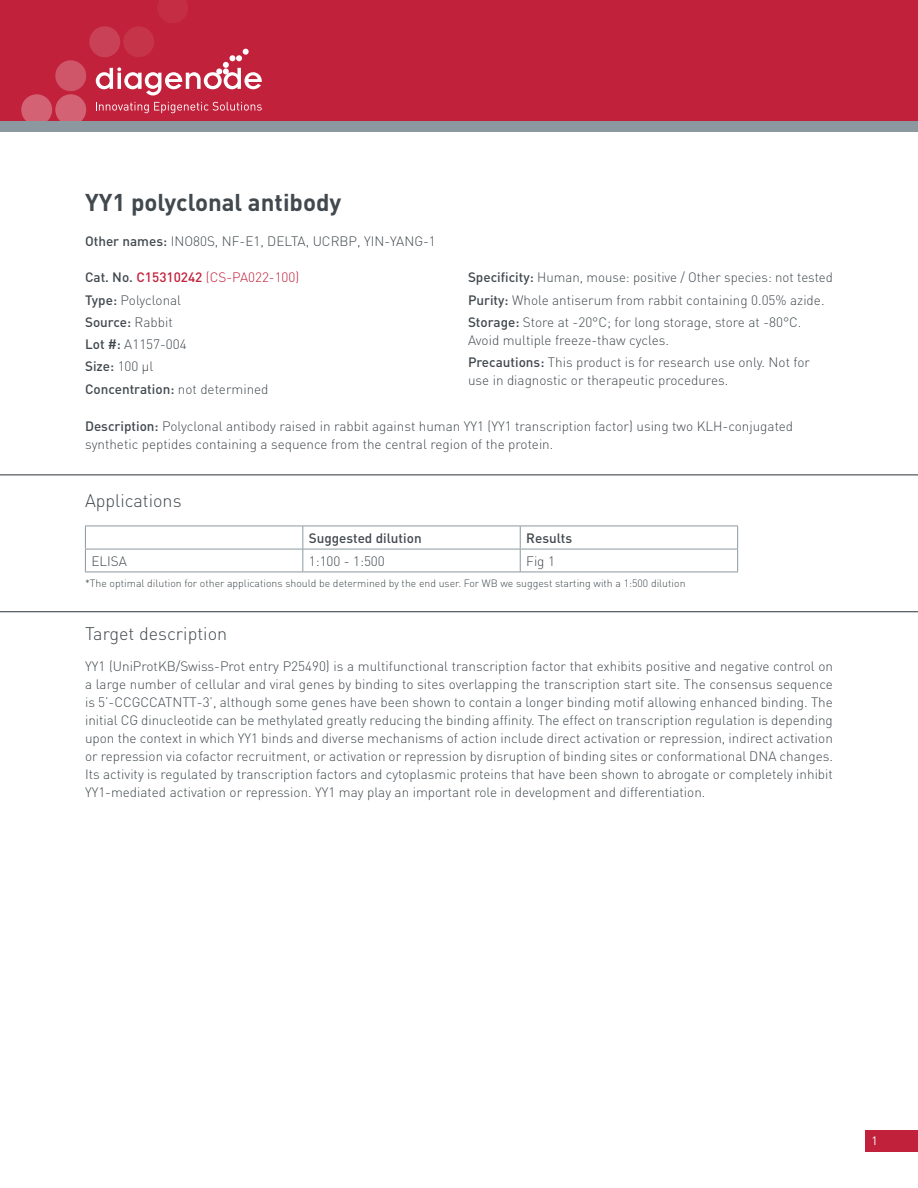
<style>
.page{position:relative;width:918px;height:1188px;background:#fff}
.page>*{position:absolute;margin:0;border:0;box-sizing:border-box;transform-origin:0 0}
.TITLE_1{font:700 24px "DIN";color:#41494e}
.TITLE_2{font:300 18px "DIN";color:#41494e}
.BODY_justifié{font:300 13.5px/18px "DIN";color:#41494e;text-align:justify}
.BODY_left{font:300 13.5px/18px "DIN";color:#41494e}
.BODY_left-2{font:500 13.5px "DIN";color:#41494e}
.BODY_left-3{font:300 13.5px "DIN";color:#c1213a}
.TAB{font:500 13.5px "DIN";color:#41494e}
.TAB-2{font:300 13.5px "DIN";color:#41494e}
.t1{font:12px "DIN";color:#fff}
.t2{font:300 10.5px "DIN";color:#41494e}
.s1{font-weight:500}
.s2{font-weight:500;color:#41494e}
.s3{font-weight:300}
</style>
<div class="page">
<div style="left:865px;top:1131px;width:53px;height:21px;background:#c1213a"></div>
<div style="left:0;top:0;width:918px;height:121px;background:#c1213a"></div>
<div style="left:55px;top:94px;width:31px;height:31px;background:#d36374;border-radius:50%"></div>
<div style="left:21px;top:94px;width:31px;height:31px;background:#d36374;border-radius:50%"></div>
<div style="left:55px;top:60px;width:31px;height:31px;background:#cf5568;border-radius:50%"></div>
<div style="left:89px;top:26px;width:31px;height:31px;background:#c94156;border-radius:50%"></div>
<div style="left:123px;top:26px;width:31px;height:31px;background:#c6344a;border-radius:50%"></div>
<svg style="left:158px;top:0;width:30px;height:23px"></svg>
<div style="left:0;top:121px;width:918px;height:11px;background:#8b98a0"></div>
<svg style="left:96px;top:49px;width:166px;height:46px"></svg>
<svg style="left:96px;top:102px;width:166px;height:11px"></svg>
<hr style="left:85px;top:526px;width:218px;height:1px;background:#8b98a0">
<hr style="left:303px;top:526px;width:217px;height:1px;background:#8b98a0">
<hr style="left:520px;top:526px;width:218px;height:1px;background:#8b98a0">
<hr style="left:85px;top:549px;width:218px;height:1px;background:#8b98a0">
<svg style="left:85px;top:526px;width:1px;height:46px"></svg>
<hr style="left:303px;top:549px;width:217px;height:1px;background:#8b98a0">
<svg style="left:302px;top:526px;width:1px;height:46px"></svg>
<hr style="left:520px;top:549px;width:218px;height:1px;background:#8b98a0">
<svg style="left:520px;top:526px;width:1px;height:46px"></svg>
<svg style="left:737px;top:526px;width:1px;height:46px"></svg>
<hr style="left:85px;top:572px;width:218px;height:1px;background:#8b98a0">
<hr style="left:303px;top:572px;width:217px;height:1px;background:#8b98a0">
<hr style="left:520px;top:572px;width:218px;height:1px;background:#8b98a0">
<hr style="left:0;top:474px;width:918px;height:1px;background:#41494e">
<hr style="left:0;top:611px;width:918px;height:1px;background:#41494e">
<p class="TITLE_1" style="left:85px;top:187px;width:258px">YY1 polyclonal antibody</p>
<p class="BODY_left" style="left:85px;top:232px;width:352px"><span class="s1">Other names:</span> INO80S, NF-E1, DELTA, UCRBP, YIN-YANG-1</p>
<p class="BODY_left-3" style="left:85px;top:269px;width:216px"><span class="s2">Cat. No.</span> <span class="s1">C15310242</span> (CS-PA022-100)</p>
<p class="BODY_left" style="left:85px;top:291px;width:98px"><span class="s1">Type:</span> Polyclonal</p>
<p class="BODY_left-2" style="left:85px;top:313px;width:89px">Source: <span class="s3">Rabbit</span></p>
<p class="BODY_left" style="left:85px;top:335px;width:103px"><span class="s1">Lot #:</span> A1157-004</p>
<p class="BODY_left-2" style="left:85px;top:358px;width:70px">Size: <span class="s3">100 µl</span></p>
<p class="BODY_left-2" style="left:85px;top:380px;width:185px">Concentration: <span class="s3">not determined</span></p>
<p class="BODY_left" style="left:468px;top:268px;width:366px"><span class="s1">Specificity:</span> Human, mouse: positive / Other species: not tested</p>
<p class="BODY_left" style="left:468px;top:291px;width:358px"><span class="s1">Purity:</span> Whole antiserum from rabbit containing 0.05% azide.</p>
<p class="BODY_left" style="left:468px;top:313px;width:335px"><span class="s1">Storage:</span> Store at -20°C; for long storage, store at -80°C.<br>Avoid multiple freeze-thaw cycles.</p>
<p class="BODY_left" style="left:468px;top:353px;width:344px"><span class="s1">Precautions:</span> This product is for research use only. Not for use in diagnostic or therapeutic procedures.</p>
<p class="BODY_left" style="left:85px;top:417px;width:710px"><span class="s1">Description:</span> Polyclonal antibody raised in rabbit against human YY1 (YY1 transcription factor) using two KLH-conjugated synthetic peptides containing a sequence from the central region of the protein.</p>
<p class="TITLE_2" style="left:85px;top:489px;width:98px">Applications</p>
<p class="TAB" style="left:309px;top:530px;width:114px">Suggested dilution</p>
<p class="TAB" style="left:526px;top:530px;width:48px">Results</p>
<p class="TAB-2" style="left:91px;top:553px;width:37px">ELISA</p>
<p class="TAB-2" style="left:309px;top:553px;width:78px">1:100 - 1:500</p>
<p class="TAB-2" style="left:526px;top:553px;width:30px">Fig 1</p>
<p class="t2" style="left:85px;top:577px;width:602px">*The optimal dilution for other applications should be determined by the end user. For WB we suggest starting with a 1:500 dilution</p>
<p class="TITLE_2" style="left:85px;top:623px;width:144px">Target description</p>
<p class="BODY_justifié" style="left:85px;top:657px;width:749px">YY1 (UniProtKB/Swiss-Prot entry P25490) is a multifunctional transcription factor that exhibits positive and negative control on a large number of cellular and viral genes by binding to sites overlapping the transcription start site. The consensus sequence is 5’-CCGCCATNTT-3’, although some genes have been shown to contain a longer binding motif allowing enhanced binding. The initial CG dinucleotide can be methylated greatly reducing the binding affinity. The effect on transcription regulation is depending upon the context in which YY1 binds and diverse mechanisms of action include direct activation or repression, indirect activation or repression via cofactor recruitment, or activation or repression by disruption of binding sites or conformational DNA changes.<br>Its activity is regulated by transcription factors and cytoplasmic proteins that have been shown to abrogate or completely inhibit YY1-mediated activation or repression. YY1 may play an important role in development and differentiation.</p>
<p class="t1" style="left:871px;top:1133px;width:8px">1</p>
</div>
